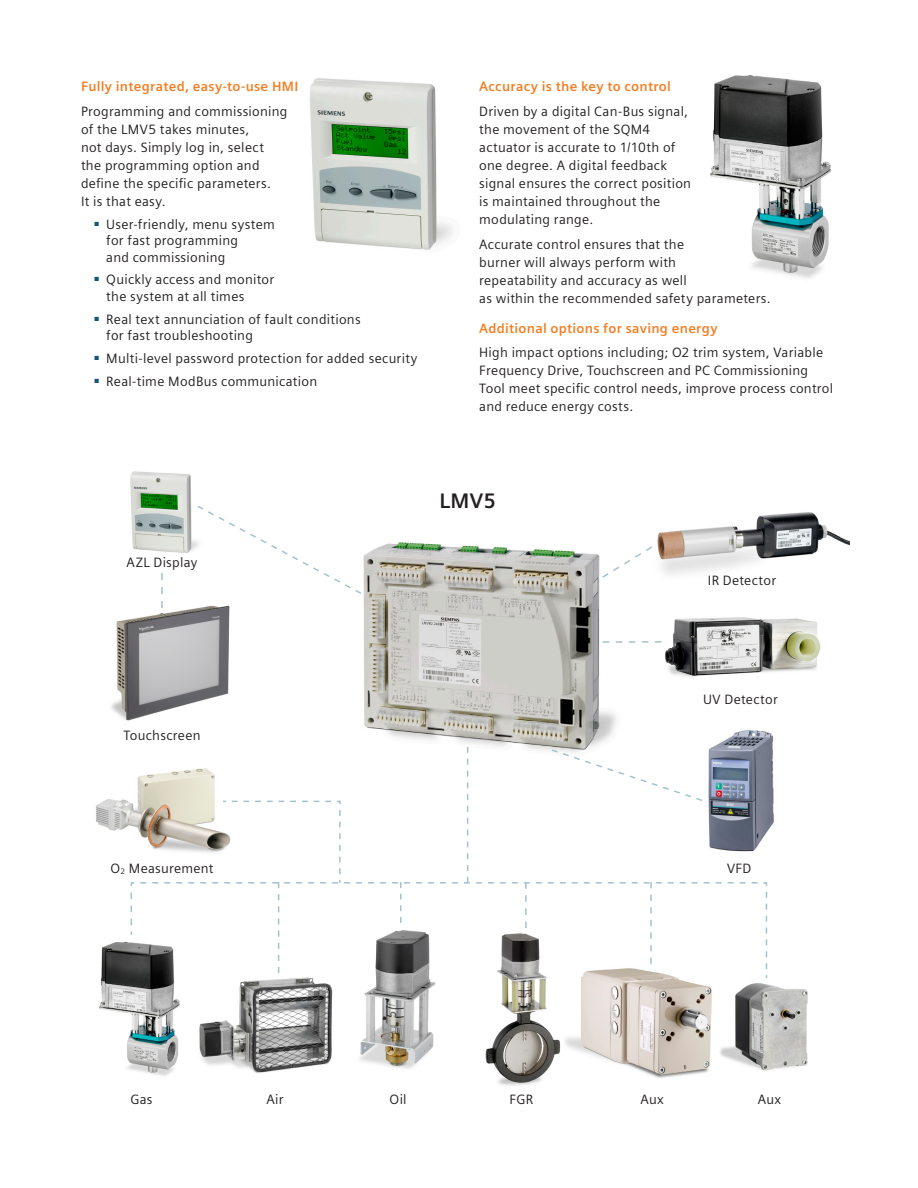
<style>
.page{position:relative;width:918px;height:1188px;background:#fff}
.page>*{position:absolute;margin:0;border:0;box-sizing:border-box;transform-origin:0 0}
.t1{font:700 21px "Siemens Sans";color:#231f20}
.t2{font:13.5px/18px "Siemens Sans";letter-spacing:.02em;color:#231f20}
.t3{font:700 13.5px "Siemens Sans";letter-spacing:.02em;color:#f47d21}
</style>
<div class="page">
<img style="left:130px;top:471px;width:66px;height:82px">
<img style="left:111px;top:605px;width:119px;height:116px">
<img style="left:96px;top:776px;width:44px;height:57px">
<img style="left:713px;top:730px;width:61px;height:112px">
<img style="left:665px;top:617px;width:156px;height:61px">
<img style="left:657px;top:512px;width:193px;height:63px">
<img style="left:363px;top:542px;width:253px;height:205px">
<img style="left:309px;top:78px;width:143px;height:172px">
<img style="left:710px;top:75px;width:121px;height:203px">
<img style="left:199px;top:980px;width:134px;height:93px">
<img style="left:720px;top:983px;width:88px;height:88px">
<img style="left:565px;top:980px;width:147px;height:98px">
<img style="left:485px;top:980px;width:80px;height:106px">
<img style="left:99px;top:941px;width:81px;height:135px">
<img style="left:360px;top:980px;width:76px;height:89px">
<svg style="left:196px;top:505px;width:165px;height:89px"></svg>
<svg style="left:161px;top:573px;width:2px;height:35px"></svg>
<svg style="left:603px;top:641px;width:59px;height:2px"></svg>
<svg style="left:601px;top:545px;width:51px;height:34px"></svg>
<svg style="left:140px;top:747px;width:620px;height:134px"></svg>
<svg style="left:130px;top:881px;width:638px;height:99px"></svg>
<h2 class="t3" style="left:81px;top:79px;width:219px">Fully integrated, easy-to-use HMI</h2>
<p class="t2" style="left:81px;top:103px;width:208px">Programming and commissioning of the LMV5 takes minutes,<br>not days. Simply log in, select the programming option and define the specific parameters.<br>It is that easy.</p>
<p class="t2" style="left:106px;top:216px;width:170px;line-height:16.2px;text-indent:-12px"><sup>■</sup> User-friendly, menu system for fast programming<br>and commissioning</p>
<p class="t2" style="left:106px;top:272px;width:169px;line-height:16.2px;text-indent:-12px"><sup>■</sup> Quickly access and monitor the system at all times</p>
<p class="t2" style="left:106px;top:311px;width:256px;line-height:16.2px;text-indent:-12px"><sup>■</sup> Real text annunciation of fault conditions for fast troubleshooting</p>
<p class="t2" style="left:94px;top:349px;width:324px"><sup>■</sup> Multi-level password protection for added security</p>
<p class="t2" style="left:94px;top:372px;width:224px"><sup>■</sup> Real-time ModBus communication</p>
<h2 class="t3" style="left:479px;top:79px;width:193px">Accuracy is the key to control</h2>
<p class="t2" style="left:479px;top:103px;width:213px">Driven by a digital Can-Bus signal, the movement of the SQM4 actuator is accurate to 1/10th of one degree. A digital feedback signal ensures the correct position is maintained throughout the modulating range.</p>
<p class="t2" style="left:479px;top:235px;width:293px">Accurate control ensures that the<br>burner will always perform with<br>repeatability and accuracy as well<br>as within the recommended safety parameters.</p>
<h2 class="t3" style="left:479px;top:320px;width:240px">Additional options for saving energy</h2>
<p class="t2" style="left:479px;top:344px;width:356px">High impact options including; O2 trim system, Variable Frequency Drive, Touchscreen and PC Commissioning Tool meet specific control needs, improve process control and reduce energy costs.</p>
<p class="t2" style="left:127px;top:553px;width:72px">AZL Display</p>
<p class="t1" style="left:440px;top:489px;width:58px">LMV5</p>
<p class="t2" style="left:708px;top:571px;width:70px">IR Detector</p>
<p class="t2" style="left:123px;top:727px;width:79px">Touchscreen</p>
<p class="t2" style="left:703px;top:691px;width:76px">UV Detector</p>
<p class="t2" style="left:110px;top:859px;width:105px">O<sub>2</sub> Measurement</p>
<p class="t2" style="left:727px;top:860px;width:26px">VFD</p>
<p class="t2" style="left:130px;top:1090px;width:24px">Gas</p>
<p class="t2" style="left:266px;top:1090px;width:19px">Air</p>
<p class="t2" style="left:390px;top:1090px;width:19px">Oil</p>
<p class="t2" style="left:509px;top:1090px;width:25px">FGR</p>
<p class="t2" style="left:640px;top:1090px;width:25px">Aux</p>
<p class="t2" style="left:758px;top:1090px;width:25px">Aux</p>
</div>
